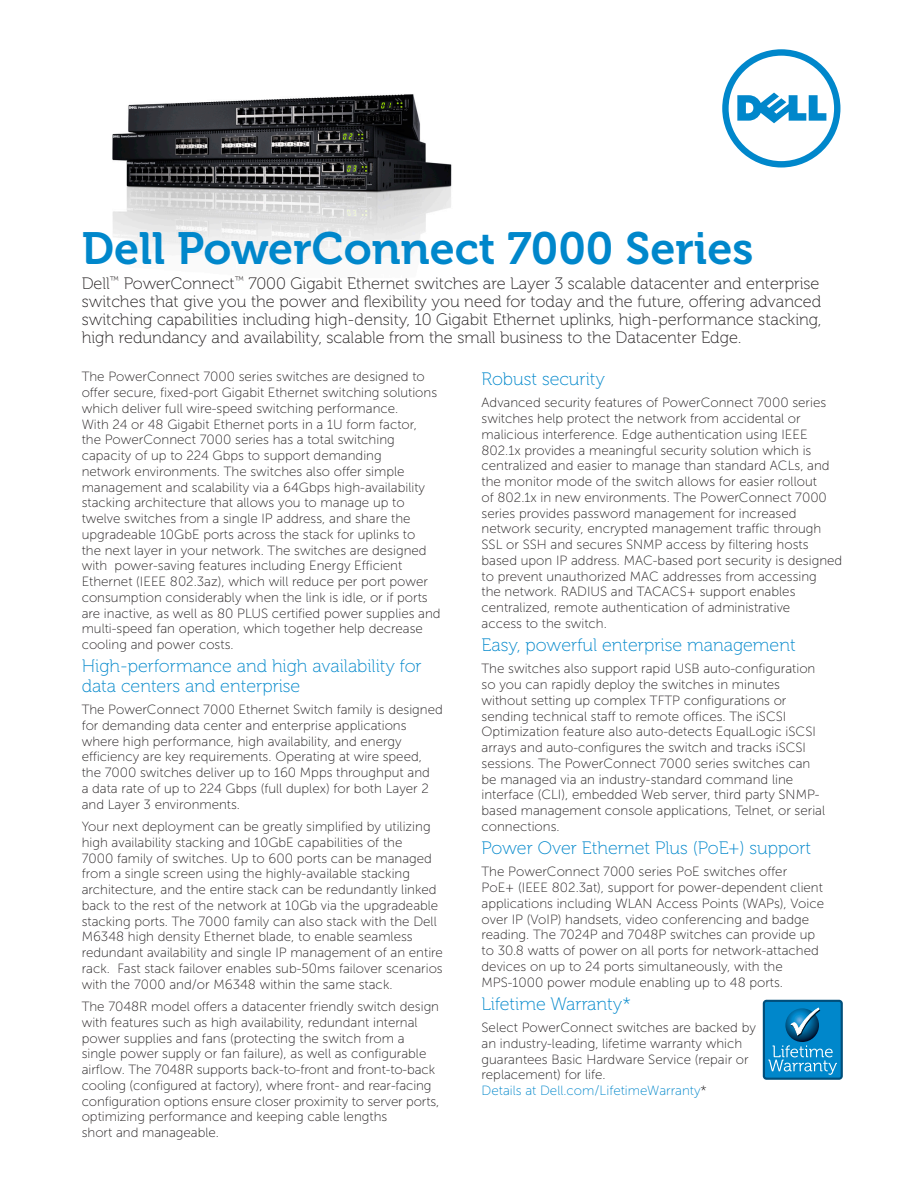
<style>
.page{position:relative;width:918px;height:1188px;background:#fff}
.page>*{position:absolute;margin:0;border:0;box-sizing:border-box;transform-origin:0 0}
.Header__main__Serif{font:45px "Museo For Dell 700";color:#0087cb}
.Paragraph_Head_Level{font:18px/19.5px "Museo For Dell 100";color:#0087cb}
.Intro_Statement{font:16.5px/18px "Museo For Dell 100";color:#231f20;text-align:justify}
.Matrix_body{font:13.35px/15.8px "Museo Sans For Dell 100";color:#231f20}
.s1{color:#0087cb}
</style>
<div class="page">
<img style="left:112px;top:94px;width:340px;height:159px">
<svg style="left:722px;top:49px;width:118px;height:119px"></svg>
<svg style="left:763px;top:1000px;width:80px;height:80px;background:#1786bf"></svg>
<p class="Header__main__Serif" style="left:82px;top:224px;width:673px">Dell PowerConnect 7000 Series</p>
<p class="Intro_Statement" style="left:82px;top:275px;width:741px">Dell<sup>™</sup> PowerConnect<sup>™</sup> 7000 Gigabit Ethernet switches are Layer 3 scalable datacenter and enterprise switches that give you the power and flexibility you need for today and the future, offering advanced switching capabilities including high-density, 10 Gigabit Ethernet uplinks, high-performance stacking, high redundancy and availability, scalable from the small business to the Datacenter Edge.</p>
<p class="Matrix_body" style="left:82px;top:369px;width:360px">The PowerConnect 7000 series switches are designed to offer secure, fixed-port Gigabit Ethernet switching solutions which deliver full wire-speed switching performance.<br>With 24 or 48 Gigabit Ethernet ports in a 1U form factor,<br>the PowerConnect 7000 series has a total switching capacity of up to 224 Gbps to support demanding<br>network environments. The switches also offer simple management and scalability via a 64Gbps high-availability stacking architecture that allows you to manage up to twelve switches from a single IP address, and share the upgradeable 10GbE ports across the stack for uplinks to<br>the next layer in your network. The switches are designed with power-saving features including Energy Efficient Ethernet (IEEE 802.3az), which will reduce per port power consumption considerably when the link is idle, or if ports are inactive, as well as 80 PLUS certified power supplies and multi-speed fan operation, which together help decrease cooling and power costs.</p>
<p class="Paragraph_Head_Level" style="left:82px;top:657px;width:342px">High-performance and high availability for data centers and enterprise</p>
<p class="Matrix_body" style="left:82px;top:702px;width:363px">The PowerConnect 7000 Ethernet Switch family is designed for demanding data center and enterprise applications where high performance, high availability, and energy efficiency are key requirements. Operating at wire speed, the 7000 switches deliver up to 160 Mpps throughput and<br>a data rate of up to 224 Gbps (full duplex) for both Layer 2 and Layer 3 environments.</p>
<p class="Matrix_body" style="left:82px;top:819px;width:363px">Your next deployment can be greatly simplified by utilizing high availability stacking and 10GbE capabilities of the<br>7000 family of switches. Up to 600 ports can be managed from a single screen using the highly-available stacking architecture, and the entire stack can be redundantly linked back to the rest of the network at 10Gb via the upgradeable stacking ports. The 7000 family can also stack with the Dell M6348 high density Ethernet blade, to enable seamless redundant availability and single IP management of an entire rack. Fast stack failover enables sub-50ms failover scenarios with the 7000 and/or M6348 within the same stack.</p>
<p class="Matrix_body" style="left:82px;top:999px;width:359px">The 7048R model offers a datacenter friendly switch design with features such as high availability, redundant internal power supplies and fans (protecting the switch from a single power supply or fan failure), as well as configurable airflow. The 7048R supports back-to-front and front-to-back cooling (configured at factory), where front- and rear-facing configuration options ensure closer proximity to server ports, optimizing performance and keeping cable lengths<br>short and manageable.</p>
<p class="Paragraph_Head_Level" style="left:482px;top:369px;width:125px">Robust security</p>
<p class="Matrix_body" style="left:482px;top:395px;width:362px">Advanced security features of PowerConnect 7000 series switches help protect the network from accidental or malicious interference. Edge authentication using IEEE 802.1x provides a meaningful security solution which is centralized and easier to manage than standard ACLs, and the monitor mode of the switch allows for easier rollout<br>of 802.1x in new environments. The PowerConnect 7000 series provides password management for increased network security, encrypted management traffic through SSL or SSH and secures SNMP access by filtering hosts based upon IP address. MAC-based port security is designed to prevent unauthorized MAC addresses from accessing<br>the network. RADIUS and TACACS+ support enables centralized, remote authentication of administrative<br>access to the switch.</p>
<p class="Paragraph_Head_Level" style="left:482px;top:635px;width:316px">Easy, powerful enterprise management</p>
<p class="Matrix_body" style="left:482px;top:661px;width:345px">The switches also support rapid USB auto-configuration so you can rapidly deploy the switches in minutes without setting up complex TFTP configurations or sending technical staff to remote offices. The iSCSI Optimization feature also auto-detects EqualLogic iSCSI arrays and auto-configures the switch and tracks iSCSI sessions. The PowerConnect 7000 series switches can be managed via an industry-standard command line interface (CLI), embedded Web server, third party SNMP&shy;based management console applications, Telnet, or serial connections.</p>
<p class="Paragraph_Head_Level" style="left:482px;top:839px;width:331px">Power Over Ethernet Plus (PoE+) support</p>
<p class="Matrix_body" style="left:482px;top:864px;width:344px">The PowerConnect 7000 series PoE switches offer<br>PoE+ (IEEE 802.3at), support for power-dependent client applications including WLAN Access Points (WAPs), Voice over IP (VoIP) handsets, video conferencing and badge reading. The 7024P and 7048P switches can provide up to 30.8 watts of power on all ports for network-attached devices on up to 24 ports simultaneously, with the MPS-1000 power module enabling up to 48 ports.</p>
<p class="Paragraph_Head_Level" style="left:482px;top:994px;width:151px">Lifetime Warranty*</p>
<p class="Matrix_body" style="left:482px;top:1020px;width:276px">Select PowerConnect switches are backed by an industry-leading, lifetime warranty which guarantees Basic Hardware Service (repair or replacement) for life.<br><span class="s1">Details at Dell.com/LifetimeWarranty</span>*</p>
</div>
